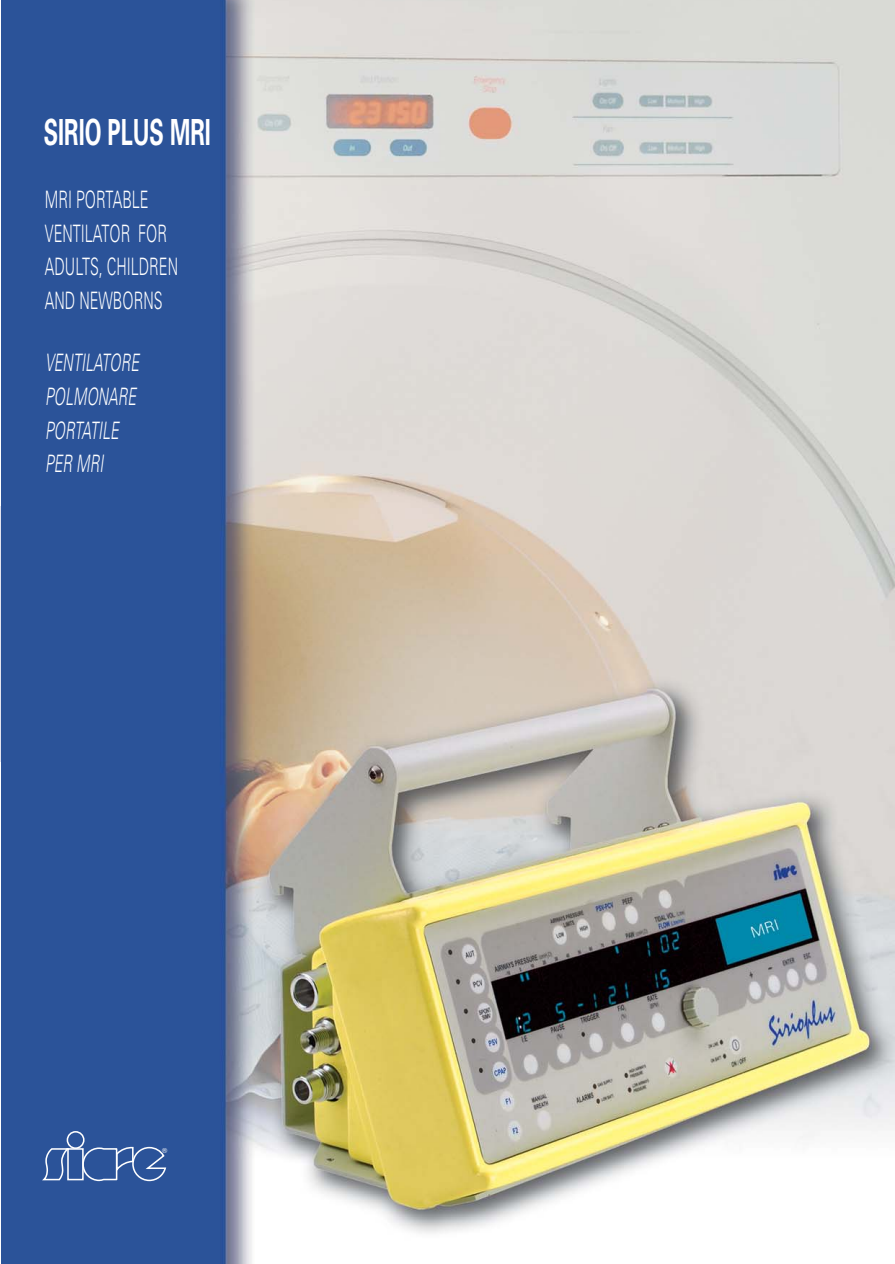
<style>
.page{position:relative;width:895px;height:1264px;background:#fff}
.page>*{position:absolute;margin:0;border:0;box-sizing:border-box;transform-origin:0 0}
.t1{font:700 36px "Univers";color:#fff;scale:.6 1}
.t2{font:300 24px/33.6px "Univers";color:#fff;scale:.6 1}
.t3{font:6.9px "Helvetica";color:#fff}
</style>
<div class="page">
<img style="left:1px;top:0;width:894px;height:1263px">
<hr style="left:0;top:506px;width:1px;height:255px;background:#e2e3ef">
<div style="left:67px;top:1148px;width:17px;height:32px;border:2px solid #fff"></div>
<svg style="left:40px;top:1146px;width:32px;height:35px"></svg>
<div style="left:67px;top:1130px;width:18px;height:18px;border:2px solid #fff;border-radius:50%"></div>
<svg style="left:82px;top:1145px;width:85px;height:36px;background:#4c6ea9"></svg>
<h1 class="t1" style="left:44px;top:119px;width:280px">SIRIO PLUS MRI</h1>
<p class="t2" style="left:45px;top:185px;width:223px">MRI PORTABLE<br>VENTILATOR FOR<br>ADULTS, CHILDREN<br>AND NEWBORNS</p>
<p class="t2" style="left:45px;top:348px;width:163px">VENTILATORE<br>POLMONARE<br>PORTATILE<br>PER MRI</p>
<p class="t3" style="left:162px;top:1147px;width:7px">®</p>
</div>
